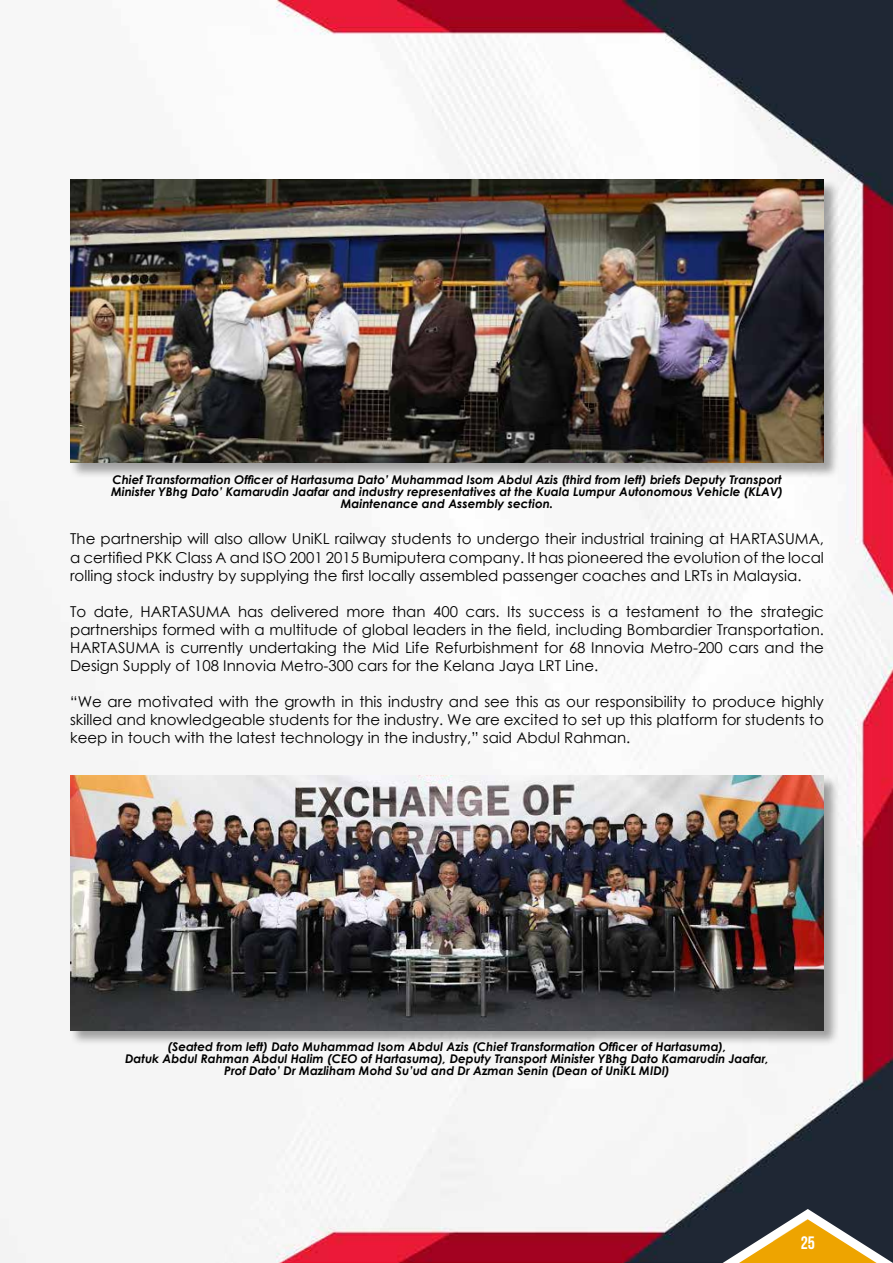
<style>
.page{position:relative;width:893px;height:1263px;background:#fff}
.page>*{position:absolute;margin:0;border:0;box-sizing:border-box;transform-origin:0 0}
.t1{font:700 18px "Bebas Neue";color:#fff}
.t2{font:15px/18px "Century Gothic";color:#000;text-align:justify}
.t3{font:italic 700 12px/12px "Century Gothic";color:#000;text-align:center}
</style>
<div class="page">
<img style="left:0;top:0;width:893px;height:1263px">
<svg style="left:723px;top:1209px;width:170px;height:54px"></svg>
<div style="left:69px;top:179px;width:770px;height:299px;background:#000;opacity:.35"></div>
<img style="left:70px;top:180px;width:754px;height:283px">
<div style="left:69px;top:775px;width:770px;height:271px;background:#000;opacity:.35"></div>
<img style="left:70px;top:776px;width:754px;height:254px">
<p class="t3" style="left:111px;top:473px;width:673px">Chief Transformation Officer of Hartasuma Dato’ Muhammad Isom Abdul Azis (third from left) briefs Deputy Transport<br>Minister YBhg Dato’ Kamarudin Jaafar and industry representatives at the Kuala Lumpur Autonomous Vehicle (KLAV)<br>Maintenance and Assembly section.</p>
<p class="t2" style="left:70px;top:530px;width:755px">The partnership will also allow UniKL railway students to undergo their industrial training at HARTASUMA, a certified PKK Class A and ISO 2001 2015 Bumiputera company. It has pioneered the evolution of the local rolling stock industry by supplying the first locally assembled passenger coaches and LRTs in Malaysia.</p>
<p class="t2" style="left:70px;top:602px;width:755px">To date, HARTASUMA has delivered more than 400 cars. Its success is a testament to the strategic partnerships formed with a multitude of global leaders in the field, including Bombardier Transportation.<br>HARTASUMA is currently undertaking the Mid Life Refurbishment for 68 Innovia Metro-200 cars and the Design Supply of 108 Innovia Metro-300 cars for the Kelana Jaya LRT Line.</p>
<p class="t2" style="left:70px;top:692px;width:755px">“We are motivated with the growth in this industry and see this as our responsibility to produce highly skilled and knowledgeable students for the industry. We are excited to set up this platform for students to keep in touch with the latest technology in the industry,” said Abdul Rahman.</p>
<p class="t3" style="left:125px;top:1040px;width:645px">(Seated from left) Dato Muhammad Isom Abdul Azis (Chief Transformation Officer of Hartasuma),<br>Datuk Abdul Rahman Abdul Halim (CEO of Hartasuma), Deputy Transport Minister YBhg Dato Kamarudin Jaafar,<br>Prof Dato’ Dr Mazliham Mohd Su’ud and Dr Azman Senin (Dean of UniKL MIDI)</p>
<p class="t1" style="left:801px;top:1233px;width:16px">25</p>
</div>
